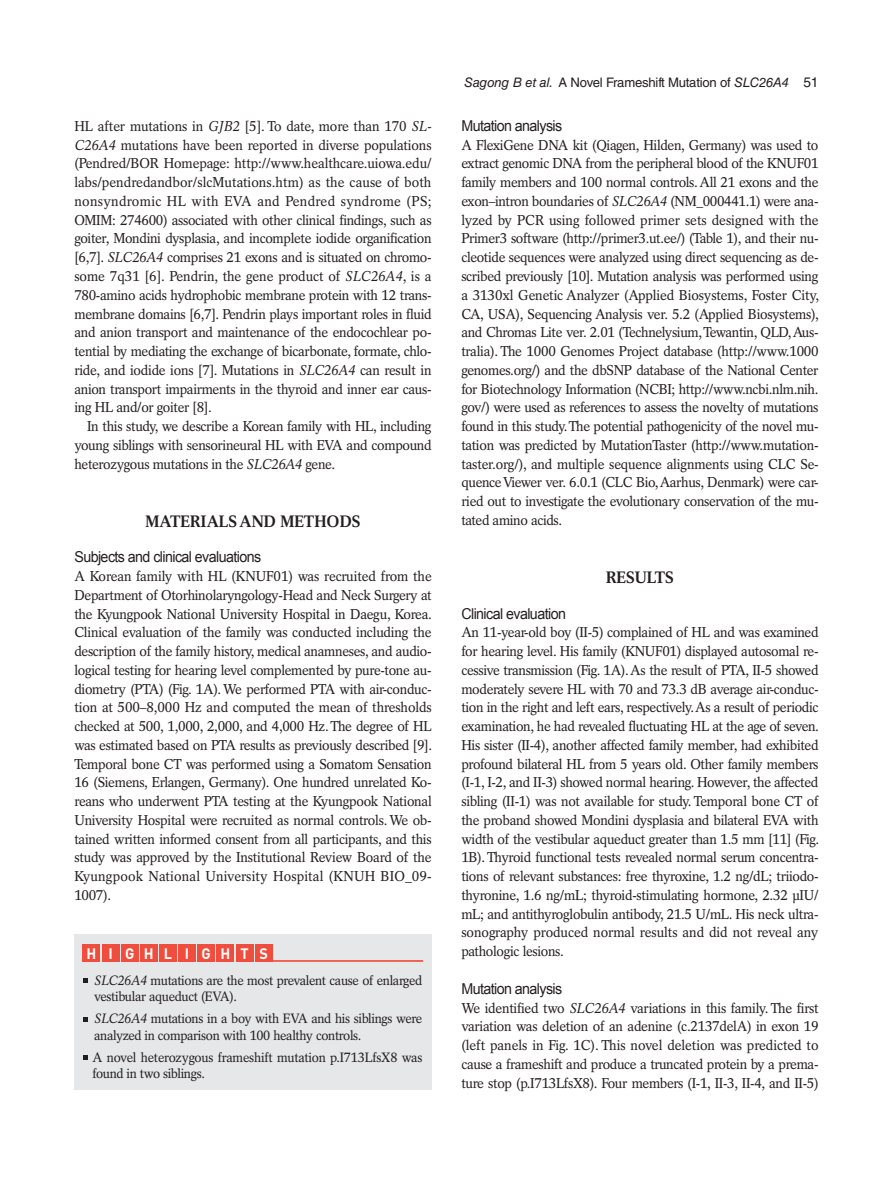
<style>
.page{position:relative;width:893px;height:1191px;background:#fff}
.page>*{position:absolute;margin:0;border:0;box-sizing:border-box;transform-origin:0 0}
.본문_대제목{font:700 16.5px "Rotation LT Std";color:#231f20;scale:.95 1}
.본문_중제목{font:15px "Arial";letter-spacing:-.04em;color:#231f20;scale:.95 1}
.t1{font:700 15px "DIN Pro";color:#fff;scale:.96 1}
.본문_0{font:14.25px/18.8px "Rotation LT Std";letter-spacing:-.025em;color:#231f20;text-align:justify;scale:.95 1}
.본문{font:14.25px/18.8px "Rotation LT Std";letter-spacing:-.025em;color:#231f20;text-align:justify;scale:.95 1}
.하이라이트{font:13.5px/16.2px "Rotation LT Std";letter-spacing:-.025em;color:#231f20;scale:.95 1}
.t2{font:13.05px "Helvetica LT Std";letter-spacing:-.015em;color:#231f20}
.s1{font-style:italic}
.s2{font-size:13.8px}
</style>
<div class="page">
<div style="left:74px;top:964px;width:358px;height:126px;background:#e6e7e9"></div>
<svg style="left:84px;top:978px;width:4px;height:4px"></svg>
<svg style="left:84px;top:1017px;width:4px;height:4px"></svg>
<svg style="left:84px;top:1055px;width:4px;height:5px"></svg>
<div style="left:74px;top:934px;width:358px;height:30px;background:#e6e7e9"></div>
<div style="left:83px;top:944px;width:17px;height:17px;background:#ef4d3d"></div>
<div style="left:159px;top:944px;width:17px;height:17px;background:#ef4d3d"></div>
<div style="left:102px;top:944px;width:17px;height:17px;background:#ef4d3d"></div>
<div style="left:179px;top:944px;width:17px;height:17px;background:#ef4d3d"></div>
<div style="left:121px;top:944px;width:17px;height:17px;background:#ef4d3d"></div>
<div style="left:198px;top:944px;width:17px;height:17px;background:#ef4d3d"></div>
<div style="left:140px;top:944px;width:17px;height:17px;background:#ef4d3d"></div>
<div style="left:217px;top:944px;width:17px;height:17px;background:#ef4d3d"></div>
<div style="left:236px;top:944px;width:17px;height:17px;background:#ef4d3d"></div>
<div style="left:255px;top:944px;width:17px;height:17px;background:#ef4d3d"></div>
<hr style="left:272px;top:960px;width:151px;height:1px;background:#ef4d3d">
<p class="본문" style="left:74px;top:117px;width:377px">HL after mutations in <span class="s1">GJB2</span> [5]. To date, more than 170 <span class="s1">SL-C26A4</span> mutations have been reported in diverse populations (Pendred/BOR Homepage: http://www.healthcare.uiowa.edu/ labs/pendredandbor/slcMutations.htm) as the cause of both nonsyndromic HL with EVA and Pendred syndrome (PS; OMIM: 274600) associated with other clinical findings, such as goiter, Mondini dysplasia, and incomplete iodide organification [6,7]. <span class="s1">SLC26A4</span> comprises 21 exons and is situated on chromo&shy;some 7q31 [6]. Pendrin, the gene product of <span class="s1">SLC26A4</span>, is a 780-amino acids hydrophobic membrane protein with 12 trans&shy;membrane domains [6,7]. Pendrin plays important roles in fluid and anion transport and maintenance of the endocochlear po&shy;tential by mediating the exchange of bicarbonate, formate, chlo&shy;ride, and iodide ions [7]. Mutations in <span class="s1">SLC26A4</span> can result in anion transport impairments in the thyroid and inner ear caus&shy;ing HL and/or goiter [8].</p>
<p class="본문" style="left:74px;top:417px;width:377px;text-indent:13px">In this study, we describe a Korean family with HL, including young siblings with sensorineural HL with EVA and compound heterozygous mutations in the <span class="s1">SLC26A4</span> gene.</p>
<p class="본문_대제목" style="left:145px;top:511px;width:228px">MATERIALS AND METHODS</p>
<p class="본문_중제목" style="left:74px;top:547px;width:198px">Subjects and clinical evaluations</p>
<p class="본문_0" style="left:74px;top:567px;width:378px">A Korean family with HL (KNUF01) was recruited from the Department of Otorhinolaryngology-Head and Neck Surgery at the Kyungpook National University Hospital in Daegu, Korea.<br>Clinical evaluation of the family was conducted including the description of the family history, medical anamneses, and audio&shy;logical testing for hearing level complemented by pure-tone au&shy;diometry (PTA) (Fig. 1A). We performed PTA with air-conduc&shy;tion at 500–8,000 Hz and computed the mean of thresholds checked at 500, 1,000, 2,000, and 4,000 Hz. The degree of HL was estimated based on PTA results as previously described [9].<br>Temporal bone CT was performed using a Somatom Sensation 16 (Siemens, Erlangen, Germany). One hundred unrelated Ko&shy;reans who underwent PTA testing at the Kyungpook National University Hospital were recruited as normal controls. We ob&shy;tained written informed consent from all participants, and this study was approved by the Institutional Review Board of the Kyungpook National University Hospital (KNUH BIO_09- 1007).</p>
<p class="t1" style="left:86px;top:943px;width:12px">H</p>
<p class="t1" style="left:108px;top:943px;width:6px">I</p>
<p class="t1" style="left:125px;top:943px;width:11px">G</p>
<p class="t1" style="left:144px;top:943px;width:12px">H</p>
<p class="t1" style="left:164px;top:943px;width:10px">L</p>
<p class="t1" style="left:185px;top:943px;width:6px">I</p>
<p class="t1" style="left:202px;top:943px;width:11px">G</p>
<p class="t1" style="left:220px;top:943px;width:12px">H</p>
<p class="t1" style="left:240px;top:943px;width:10px">T</p>
<p class="t1" style="left:259px;top:943px;width:10px">S</p>
<p class="하이라이트" style="left:94px;top:971px;width:347px"><span class="s1">SLC26A4</span> mutations are the most prevalent cause of enlarged vestibular aqueduct (EVA).</p>
<p class="하이라이트" style="left:94px;top:1010px;width:347px"><span class="s1">SLC26A4</span> mutations in a boy with EVA and his siblings were analyzed in comparison with 100 healthy controls.</p>
<p class="하이라이트" style="left:93px;top:1049px;width:349px">A novel heterozygous frameshift mutation p.I713LfsX8 was found in two siblings.</p>
<p class="t2" style="left:464px;top:75px;width:356px"><span class="s1">Sagong B et al.</span> A Novel Frameshift Mutation of <span class="s1">SLC26A4</span> <span class="s2">51</span></p>
<p class="본문_중제목" style="left:461px;top:116px;width:108px">Mutation analysis</p>
<p class="본문_0" style="left:461px;top:135px;width:378px">A FlexiGene DNA kit (Qiagen, Hilden, Germany) was used to extract genomic DNA from the peripheral blood of the KNUF01 family members and 100 normal controls. All 21 exons and the exon–intron boundaries of <span class="s1">SLC26A4</span> (NM_000441.1) were ana&shy;lyzed by PCR using followed primer sets designed with the Primer3 software (http://primer3.ut.ee/) (Table 1), and their nu&shy;cleotide sequences were analyzed using direct sequencing as de&shy;scribed previously [10]. Mutation analysis was performed using a 3130xl Genetic Analyzer (Applied Biosystems, Foster City, CA, USA), Sequencing Analysis ver. 5.2 (Applied Biosystems), and Chromas Lite ver. 2.01 (Technelysium, Tewantin, QLD, Aus&shy;tralia). The 1000 Genomes Project database (http://www.1000 genomes.org/) and the dbSNP database of the National Center for Biotechnology Information (NCBI; http://www.ncbi.nlm.nih. gov/) were used as references to assess the novelty of mutations found in this study. The potential pathogenicity of the novel mu&shy;tation was predicted by MutationTaster (http://www.mutation&shy;taster.org/), and multiple sequence alignments using CLC Se&shy;quence Viewer ver. 6.0.1 (CLC Bio, Aarhus, Denmark) were car&shy;ried out to investigate the evolutionary conservation of the mu&shy;tated amino acids.</p>
<p class="본문_대제목" style="left:606px;top:567px;width:73px">RESULTS</p>
<p class="본문_중제목" style="left:461px;top:603px;width:112px">Clinical evaluation</p>
<p class="본문_0" style="left:461px;top:623px;width:378px">An 11-year-old boy (II-5) complained of HL and was examined for hearing level. His family (KNUF01) displayed autosomal re&shy;cessive transmission (Fig. 1A). As the result of PTA, II-5 showed moderately severe HL with 70 and 73.3 dB average air-conduc&shy;tion in the right and left ears, respectively. As a result of periodic examination, he had revealed fluctuating HL at the age of seven.<br>His sister (II-4), another affected family member, had exhibited profound bilateral HL from 5 years old. Other family members (I-1, I-2, and II-3) showed normal hearing. However, the affected sibling (II-1) was not available for study. Temporal bone CT of the proband showed Mondini dysplasia and bilateral EVA with width of the vestibular aqueduct greater than 1.5 mm [11] (Fig.<br>1B). Thyroid functional tests revealed normal serum concentra&shy;tions of relevant substances: free thyroxine, 1.2 ng/dL; triiodo&shy;thyronine, 1.6 ng/mL; thyroid-stimulating hormone, 2.32 µIU/ mL; and antithyroglobulin antibody, 21.5 U/mL. His neck ultra&shy;sonography produced normal results and did not reveal any pathologic lesions.</p>
<p class="본문_중제목" style="left:461px;top:978px;width:108px">Mutation analysis</p>
<p class="본문_0" style="left:461px;top:998px;width:378px">We identified two <span class="s1">SLC26A4</span> variations in this family. The first variation was deletion of an adenine (c.2137delA) in exon 19 (left panels in Fig. 1C). This novel deletion was predicted to cause a frameshift and produce a truncated protein by a prema&shy;ture stop (p.I713LfsX8). Four members (I-1, II-3, II-4, and II-5)</p>
</div>
